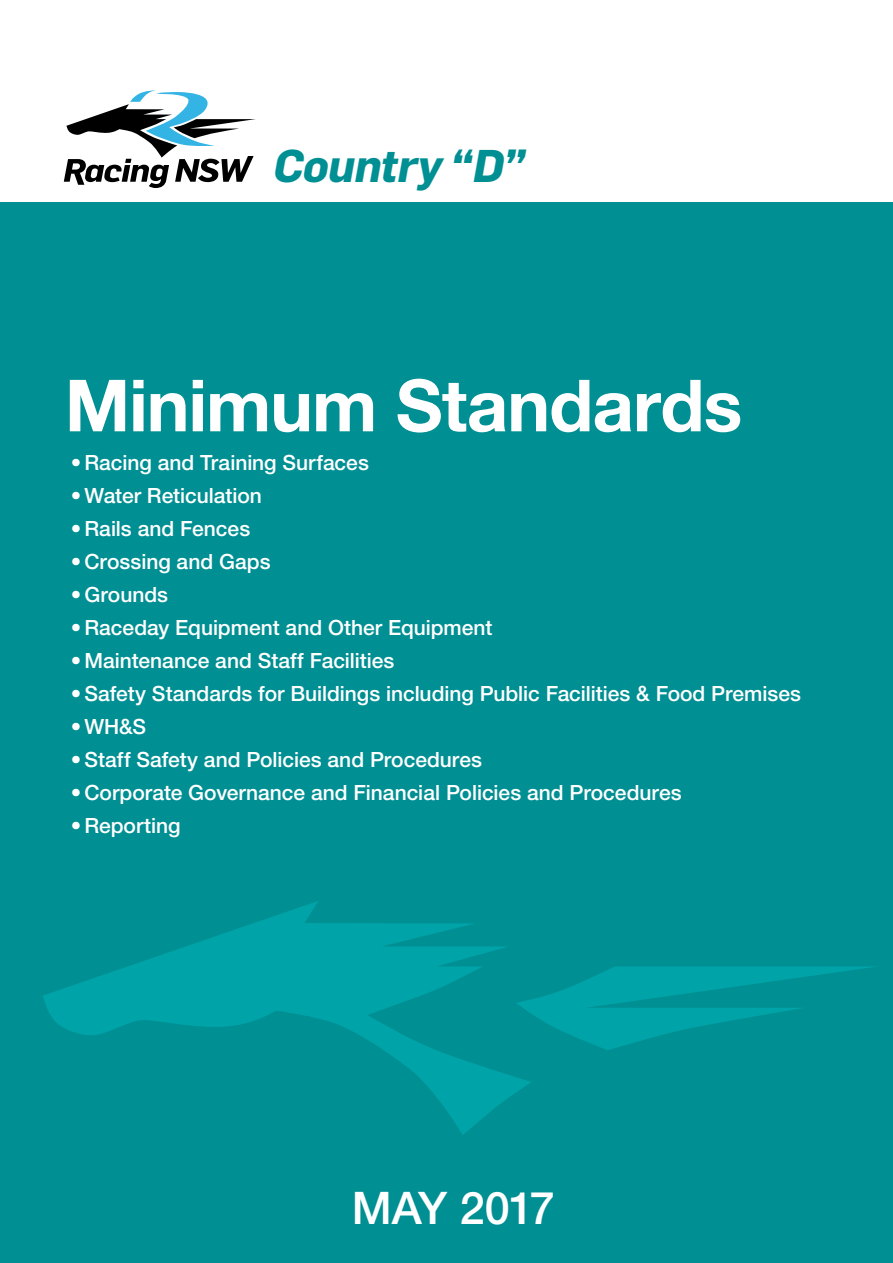
<style>
.page{position:relative;width:893px;height:1263px;background:#fff}
.page>*{position:absolute;margin:0;border:0;box-sizing:border-box;transform-origin:0 0}
.t1{font:700 72px "Helvetica Neue LT Std";letter-spacing:-.01em;color:#fff}
.t2{font:italic 45px "Flama Bold Alt";letter-spacing:-.015em;color:#008f93}
.t3{font:500 45px "Helvetica Neue LT Std";letter-spacing:-.02em;color:#fff}
.t4{font:500 21px "Helvetica Neue LT Std";color:#fff}
</style>
<div class="page">
<div style="left:0;top:203px;width:893px;height:1060px;background:#008f93"></div>
<svg style="left:43px;top:901px;width:488px;height:234px"></svg>
<svg style="left:516px;top:966px;width:355px;height:84px"></svg>
<svg style="left:64px;top:90px;width:192px;height:98px"></svg>
<h2 class="t2" style="left:273px;top:146px;width:255px">Country “D”</h2>
<h1 class="t1" style="left:65px;top:361px;width:679px">Minimum Standards</h1>
<p class="t4" style="left:71px;top:450px;width:299px">• Racing and Training Surfaces</p>
<p class="t4" style="left:71px;top:483px;width:192px">•Water Reticulation</p>
<p class="t4" style="left:71px;top:516px;width:181px">• Rails and Fences</p>
<p class="t4" style="left:71px;top:549px;width:201px">•Crossing and Gaps</p>
<p class="t4" style="left:71px;top:582px;width:99px">•Grounds</p>
<p class="t4" style="left:71px;top:615px;width:423px">• Raceday Equipment and Other Equipment</p>
<p class="t4" style="left:71px;top:648px;width:325px">•Maintenance and Staff Facilities</p>
<p class="t4" style="left:71px;top:681px;width:732px">•Safety Standards for Buildings including Public Facilities &amp; Food Premises</p>
<p class="t4" style="left:71px;top:714px;width:77px">•WH&amp;S</p>
<p class="t4" style="left:71px;top:747px;width:413px">•Staff Safety and Policies and Procedures</p>
<p class="t4" style="left:71px;top:780px;width:612px">•Corporate Governance and Financial Policies and Procedures</p>
<p class="t4" style="left:71px;top:813px;width:111px">• Reporting</p>
<h2 class="t3" style="left:352px;top:1181px;width:204px">MAY 2017</h2>
</div>
